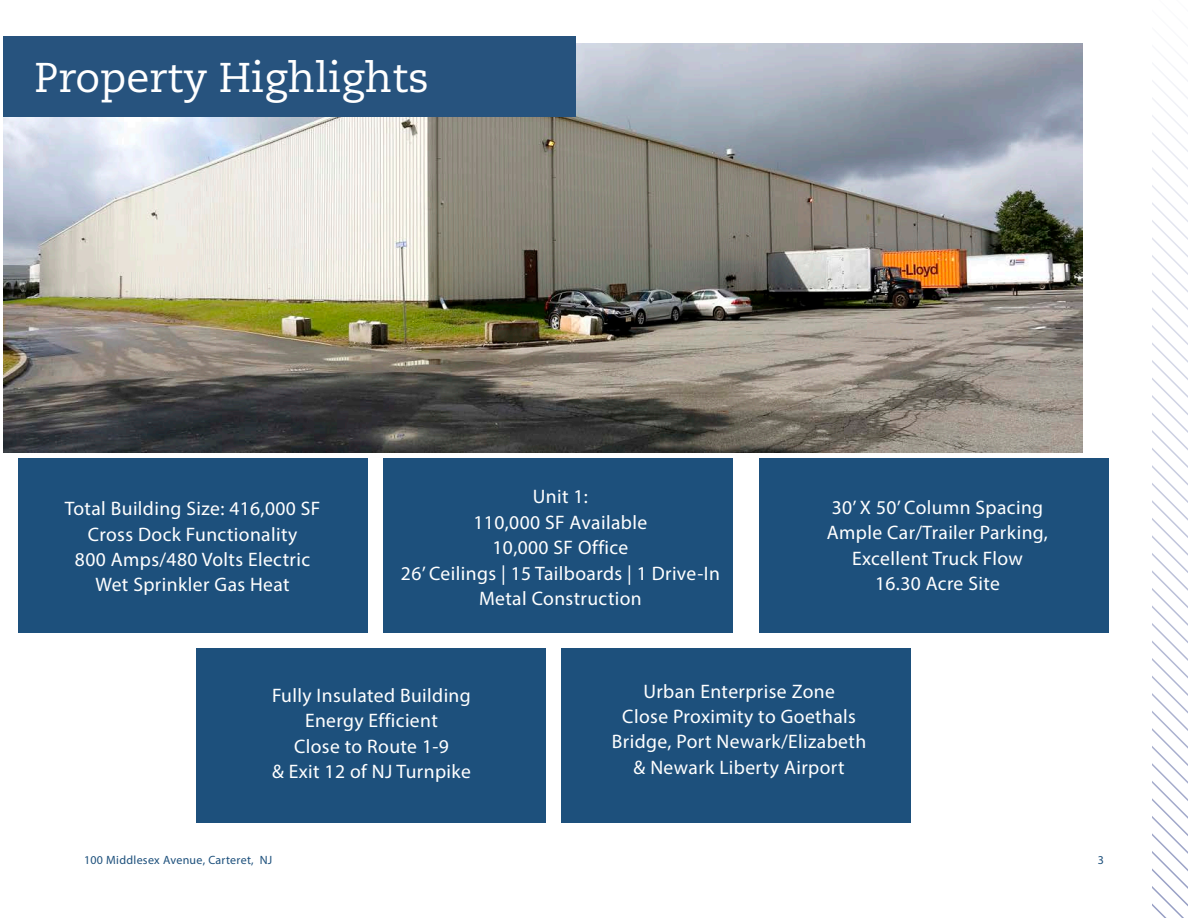
<style>
.page{position:relative;width:1188px;height:918px;background:#fff}
.page>*{position:absolute;margin:0;border:0;box-sizing:border-box;transform-origin:0 0}
.t1{font:41.55px "Caecilia LT Pro 55 Roman";color:#fff}
.t2{font:19.5px/25.5px "Myriad Pro";letter-spacing:.02em;color:#fff;text-align:center}
.t3{font:12px "Myriad Pro";letter-spacing:.025em;color:#1d507c}
</style>
<div class="page">
<svg style="left:1152px;top:62px;width:36px;height:856px"></svg>
<img style="left:3px;top:44px;width:1080px;height:408px">
<div style="left:18px;top:458px;width:350px;height:175px;background:#1d507c"></div>
<div style="left:759px;top:458px;width:350px;height:175px;background:#1d507c"></div>
<div style="left:383px;top:458px;width:350px;height:175px;background:#1d507c"></div>
<div style="left:196px;top:648px;width:350px;height:175px;background:#1d507c"></div>
<div style="left:561px;top:648px;width:349px;height:175px;background:#1d507c"></div>
<div style="left:3px;top:36px;width:572px;height:81px;background:#27537e"></div>
<p class="t1" style="left:34px;top:50px;width:396px">Property Highlights</p>
<p class="t2" style="left:65px;top:495px;width:257px">Total Building Size: 416,000 SF</p>
<p class="t2" style="left:88px;top:521px;width:211px">Cross Dock Functionality</p>
<p class="t2" style="left:75px;top:546px;width:237px">800 Amps/480 Volts Electric<br>Wet Sprinkler Gas Heat</p>
<p class="t2" style="left:533px;top:484px;width:57px">Unit 1:</p>
<p class="t2" style="left:474px;top:509px;width:175px">110,000 SF Available</p>
<p class="t2" style="left:492px;top:535px;width:137px">10,000 SF Office</p>
<p class="t2" style="left:401px;top:560px;width:320px">26’ Ceilings | 15 Tailboards | 1 Drive-In<br>Metal Construction</p>
<p class="t2" style="left:827px;top:494px;width:223px">30’ X 50’ Column Spacing<br>Ample Car/Trailer Parking,<br>Excellent Truck Flow<br>16.30 Acre Site</p>
<p class="t2" style="left:272px;top:682px;width:200px">Fully Insulated Building</p>
<p class="t2" style="left:305px;top:708px;width:134px">Energy Efficient</p>
<p class="t2" style="left:272px;top:733px;width:200px">Close to Route 1-9<br>&amp; Exit 12 of NJ Turnpike</p>
<p class="t2" style="left:643px;top:678px;width:193px">Urban Enterprise Zone</p>
<p class="t2" style="left:612px;top:703px;width:256px">Close Proximity to Goethals<br>Bridge, Port Newark/Elizabeth &amp; Newark Liberty Airport</p>
<p class="t3" style="left:84px;top:852px;width:190px">100 Middlesex Avenue, Carteret, NJ</p>
<p class="t3" style="left:1098px;top:853px;width:8px">3</p>
</div>
